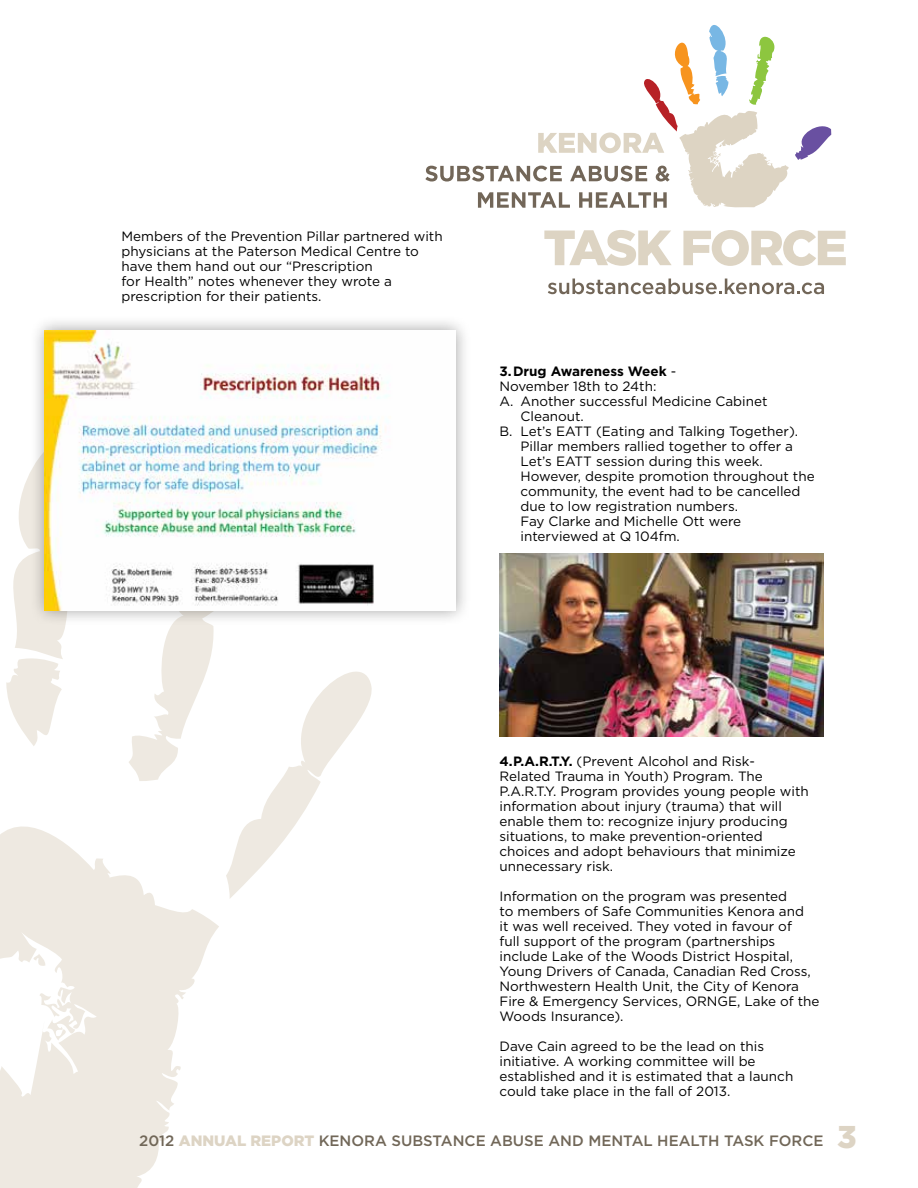
<style>
.page{position:relative;width:918px;height:1188px;background:#fff}
.page>*{position:absolute;margin:0;border:0;box-sizing:border-box;transform-origin:0 0}
.t1{font:500 15px "Gotham HTF";color:#716758}
.t2{font:13.5px/15px "Gotham HTF";color:#000}
.t3{font:700 13.5px "Gotham HTF";color:#000}
.s1{font-weight:400}
.s2{font-weight:700}
.s3{font-weight:900;color:#ddd4c4}
.s4{font-weight:900;font-size:31.5px;color:#ddd4c4}
</style>
<div class="page">
<svg style="left:0;top:826px;width:219px;height:362px;fill:#eee9e1"></svg>
<svg style="left:226px;top:671px;width:146px;height:227px"></svg>
<svg style="left:129px;top:626px;width:162px;height:155px"></svg>
<svg style="left:6px;top:475px;width:59px;height:271px"></svg>
<svg style="left:544px;top:230px;width:128px;height:36px"></svg>
<svg style="left:683px;top:230px;width:163px;height:36px"></svg>
<svg style="left:548px;top:279px;width:276px;height:15px"></svg>
<svg style="left:425px;top:25px;width:406px;height:183px"></svg>
<img style="left:500px;top:554px;width:324px;height:182px">
<div style="left:29px;top:315px;width:442px;height:311px;background:#000;opacity:.35"></div>
<img style="left:45px;top:330px;width:411px;height:281px">
<p class="t2" style="left:122px;top:228px;width:323px">Members of the Prevention Pillar partnered with physicians at the Paterson Medical Centre to have them hand out our “Prescription<br>for Health” notes whenever they wrote a prescription for their patients.</p>
<p class="t3" style="left:500px;top:363px;width:178px">3.Drug Awareness Week <span class="s1">-</span></p>
<p class="t2" style="left:500px;top:378px;width:158px">November 18th to 24th:</p>
<p class="t2" style="left:500px;top:393px;width:270px">A. Another successful Medicine Cabinet</p>
<p class="t2" style="left:521px;top:408px;width:65px">Cleanout.</p>
<p class="t2" style="left:500px;top:423px;width:300px">B. Let’s EATT (Eating and Talking Together).</p>
<p class="t2" style="left:521px;top:438px;width:274px">Pillar members rallied together to offer a</p>
<p class="t2" style="left:521px;top:453px;width:244px">Let’s EATT session during this week.</p>
<p class="t2" style="left:521px;top:468px;width:296px">However, despite promotion throughout the</p>
<p class="t2" style="left:521px;top:483px;width:282px">community, the event had to be cancelled</p>
<p class="t2" style="left:521px;top:498px;width:219px">due to low registration numbers.</p>
<p class="t2" style="left:521px;top:513px;width:222px">Fay Clarke and Michelle Ott were</p>
<p class="t2" style="left:521px;top:528px;width:161px">interviewed at Q 104fm.</p>
<p class="t2" style="left:500px;top:753px;width:311px"><span class="s2">4.P.A.R.T.Y.</span> (Prevent Alcohol and Risk-Related Trauma in Youth) Program. The P.A.R.T.Y. Program provides young people with information about injury (trauma) that will enable them to: recognize injury producing situations, to make prevention-oriented choices and adopt behaviours that minimize unnecessary risk.</p>
<p class="t2" style="left:500px;top:888px;width:322px">Information on the program was presented<br>to members of Safe Communities Kenora and<br>it was well received. They voted in favour of<br>full support of the program (partnerships include Lake of the Woods District Hospital, Young Drivers of Canada, Canadian Red Cross, Northwestern Health Unit, the City of Kenora Fire &amp; Emergency Services, ORNGE, Lake of the Woods Insurance).</p>
<p class="t2" style="left:500px;top:1038px;width:295px">Dave Cain agreed to be the lead on this initiative. A working committee will be established and it is estimated that a launch could take place in the fall of 2013.</p>
<p class="t1" style="left:139px;top:1133px;width:719px">2012 <span class="s3">ANNUAL REPORT</span> KENORA SUBSTANCE ABUSE AND MENTAL HEALTH TASK FORCE <span class="s4">3</span></p>
</div>
